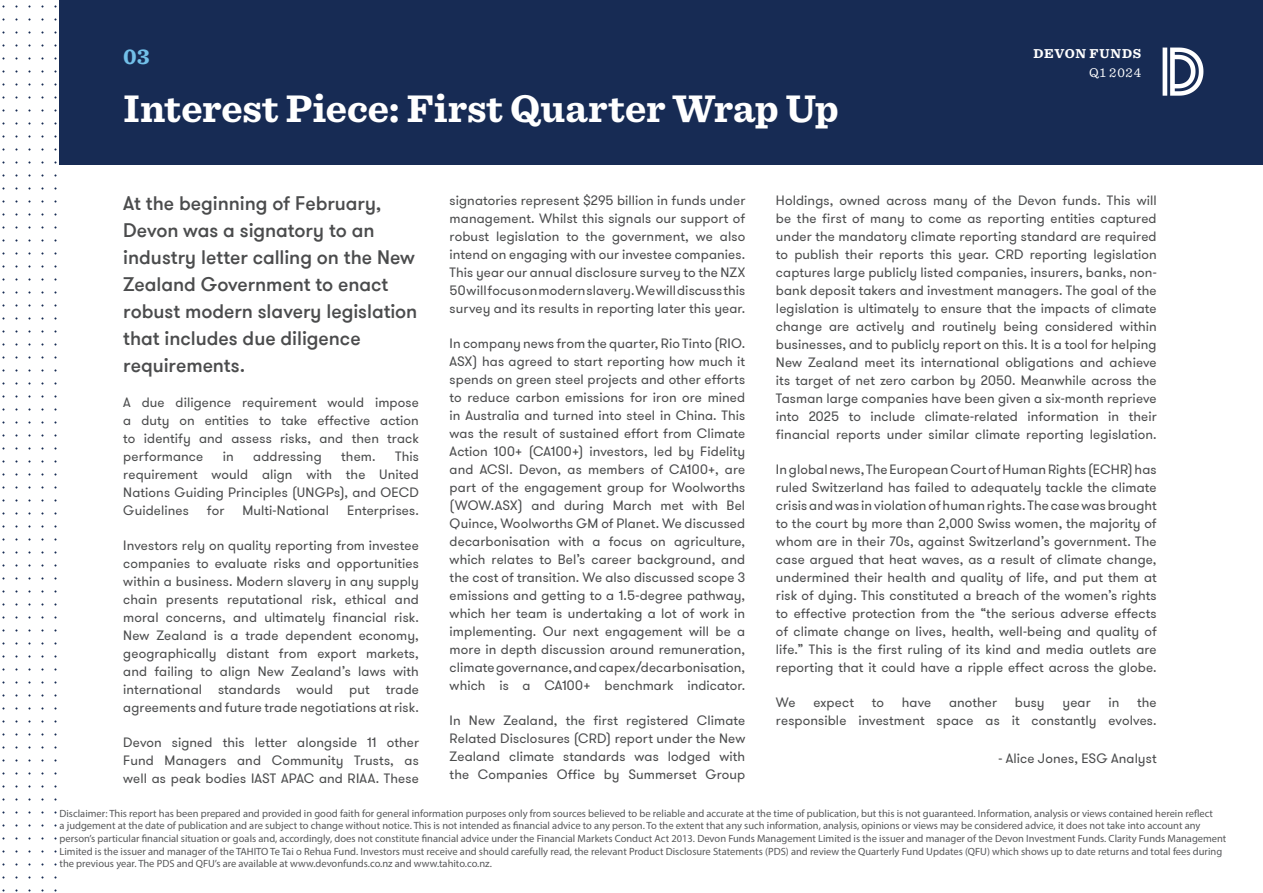
<style>
.page{position:relative;width:1263px;height:893px;background:#fff}
.page>*{position:absolute;margin:0;border:0;box-sizing:border-box;transform-origin:0 0}
.Body{font:700 40.2px "Sentinel";color:#fff}
.t1{font:700 22.5px "Sentinel";color:#72c0e9}
.Body-2{font:500 19.5px/27px "GT Walsheim Pro";color:#4b4c4d}
.Body-3{font:13.5px/18px "GT Walsheim Pro";letter-spacing:.01em;color:#4b4c4d;text-align:justify}
.t2{font:700 13.5px "Sentinel";letter-spacing:.055em;color:#fff}
.t3{font:13.5px "Sentinel";letter-spacing:.06em;color:#fff}
.t4{font:10.5px/12.6px "Myriad Pro";color:#57585a}
</style>
<div class="page">
<div style="left:60px;top:0;width:1203px;height:164px;background:#172b54"></div>
<svg style="left:1162px;top:48px;width:41px;height:48px"></svg>
<h2 class="t1" style="left:123px;top:39px;width:28px">03</h2>
<p class="t2" style="left:1033px;top:43px;width:109px">DEVON FUNDS</p>
<p class="t3" style="left:1089px;top:62px;width:54px">Q1 2024</p>
<p class="Body" style="left:123px;top:77px;width:717px">Interest Piece: First Quarter Wrap Up</p>
<p class="Body-2" style="left:123px;top:190px;width:296px">At the beginning of February,<br>Devon was a signatory to an industry letter calling on the New<br>Zealand Government to enact robust modern slavery legislation that includes due diligence requirements.</p>
<p class="Body-3" style="left:123px;top:393px;width:297px">A due diligence requirement would impose a duty on entities to take effective action to identify and assess risks, and then track performance</p>
<p class="Body-3" style="left:123px;top:447px;width:297px;text-indent:272px">This requirement would align with the United Nations Guiding Principles (UNGPs), and OECD Guidelines</p>
<p class="Body-3" style="left:223px;top:447px;width:12px">in</p>
<p class="Body-3" style="left:253px;top:447px;width:70px">addressing</p>
<p class="Body-3" style="left:341px;top:447px;width:36px">them.</p>
<p class="Body-3" style="left:207px;top:501px;width:19px">for</p>
<p class="Body-3" style="left:242px;top:501px;width:88px">Multi-National</p>
<p class="Body-3" style="left:347px;top:501px;width:73px">Enterprises.</p>
<p class="Body-3" style="left:123px;top:536px;width:297px">Investors rely on quality reporting from investee companies to evaluate risks and opportunities within a business. Modern slavery in any supply chain presents reputational risk, ethical and moral concerns, and ultimately financial risk.<br>New Zealand is a trade dependent economy, geographically distant from export markets, and failing to align New Zealand’s laws with international standards would put trade agreements and future trade negotiations at risk.</p>
<p class="Body-3" style="left:123px;top:733px;width:297px">Devon signed this letter alongside 11 other Fund Managers and Community Trusts, as well as peak bodies IAST APAC and RIAA. These</p>
<p class="Body-3" style="left:450px;top:192px;width:297px">signatories represent $295 billion in funds under management. Whilst this signals our support of robust legislation to the government, we also intend on engaging with our investee companies.<br>This year our annual disclosure survey to the NZX 50 will focus on modern slavery. We will discuss this survey and its results in reporting later this year.</p>
<p class="Body-3" style="left:450px;top:335px;width:297px">In company news from the quarter, Rio Tinto (RIO.<br>ASX) has agreed to start reporting how much it spends on green steel projects and other efforts to reduce carbon emissions for iron ore mined in Australia and turned into steel in China. This was the result of sustained effort from Climate Action 100+ (CA100+) investors, led by Fidelity and ACSI. Devon, as members of CA100+, are part of the engagement group for Woolworths (WOW.ASX) and during March met with Bel Quince, Woolworths GM of Planet. We discussed decarbonisation with a focus on agriculture, which relates to Bel’s career background, and the cost of transition. We also discussed scope 3 emissions and getting to a 1.5-degree pathway, which her team is undertaking a lot of work in implementing. Our next engagement will be a more in depth discussion around remuneration, climate governance, and capex/decarbonisation, which is a CA100+ benchmark indicator.</p>
<p class="Body-3" style="left:450px;top:712px;width:297px">In New Zealand, the first registered Climate Related Disclosures (CRD) report under the New Zealand climate standards was lodged with the Companies Office by Summerset Group</p>
<p class="Body-3" style="left:776px;top:192px;width:382px">Holdings, owned across many of the Devon funds. This will be the first of many to come as reporting entities captured under the mandatory climate reporting standard are required to publish their reports this year. CRD reporting legislation captures large publicly listed companies, insurers, banks, non&shy;bank deposit takers and investment managers. The goal of the legislation is ultimately to ensure that the impacts of climate change are actively and routinely being considered within businesses, and to publicly report on this. It is a tool for helping New Zealand meet its international obligations and achieve its target of net zero carbon by 2050. Meanwhile across the Tasman large companies have been given a six-month reprieve into 2025 to include climate-related information in their financial reports under similar climate reporting legislation.</p>
<p class="Body-3" style="left:776px;top:461px;width:382px">In global news, The European Court of Human Rights (ECHR) has ruled Switzerland has failed to adequately tackle the climate crisis and was in violation of human rights. The case was brought to the court by more than 2,000 Swiss women, the majority of whom are in their 70s, against Switzerland’s government. The case argued that heat waves, as a result of climate change, undermined their health and quality of life, and put them at risk of dying. This constituted a breach of the women’s rights to effective protection from the “the serious adverse effects of climate change on lives, health, well-being and quality of life.” This is the first ruling of its kind and media outlets are reporting that it could have a ripple effect across the globe.</p>
<p class="Body-3" style="left:776px;top:694px;width:21px">We</p>
<p class="Body-3" style="left:813px;top:694px;width:42px">expect</p>
<p class="Body-3" style="left:872px;top:694px;width:14px">to</p>
<p class="Body-3" style="left:902px;top:694px;width:31px">have</p>
<p class="Body-3" style="left:949px;top:694px;width:50px">another</p>
<p class="Body-3" style="left:1015px;top:694px;width:31px">busy</p>
<p class="Body-3" style="left:1062px;top:694px;width:30px">year</p>
<p class="Body-3" style="left:1108px;top:694px;width:12px">in</p>
<p class="Body-3" style="left:776px;top:694px;width:382px;text-align:right">the<br>responsible investment space as it constantly evolves.</p>
<p class="Body-3" style="left:998px;top:750px;width:160px">- Alice Jones, ESG Analyst</p>
<p class="t4" style="left:60px;top:807px;width:1168px">Disclaimer: This report has been prepared and provided in good faith for general information purposes only from sources believed to be reliable and accurate at the time of publication, but this is not guaranteed. Information, analysis or views contained herein reflect<br>a judgement at the date of publication and are subject to change without notice. This is not intended as financial advice to any person. To the extent that any such information, analysis, opinions or views may be considered advice, it does not take into account any person’s particular financial situation or goals and, accordingly, does not constitute financial advice under the Financial Markets Conduct Act 2013. Devon Funds Management Limited is the issuer and manager of the Devon Investment Funds. Clarity Funds Management Limited is the issuer and manager of the TAHITO Te Tai o Rehua Fund. Investors must receive and should carefully read, the relevant Product Disclosure Statements (PDS) and review the Quarterly Fund Updates (QFU) which shows up to date returns and total fees during the previous year. The PDS and QFU’s are available at www.devonfunds.co.nz and www.tahito.co.nz.</p>
</div>
